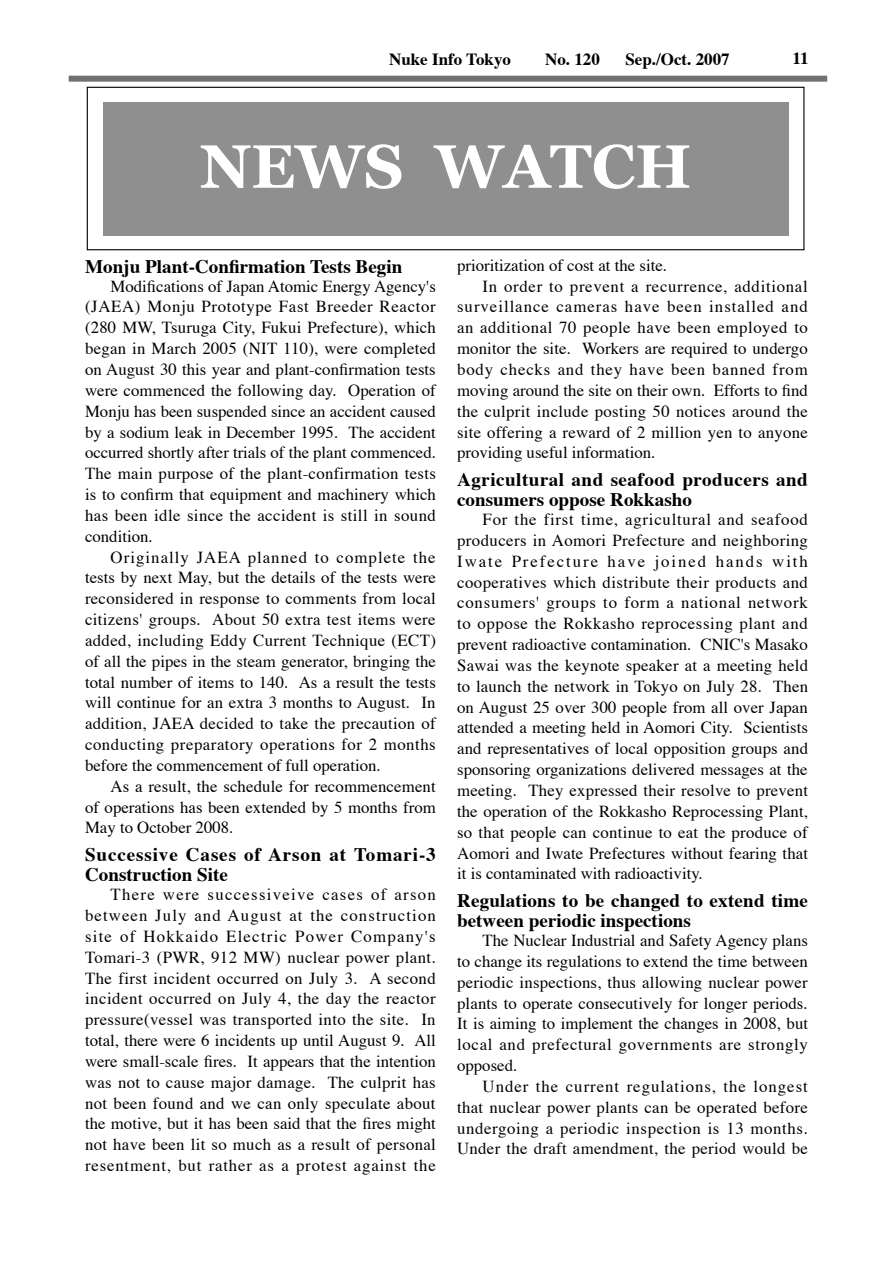
<style>
.page{position:relative;width:893px;height:1263px;background:#fff}
.page>*{position:absolute;margin:0;border:0;box-sizing:border-box;transform-origin:0 0}
.t1{font:700 61.05px "Georgia";color:#fff}
.t2{font:700 19.2px/20.9px "Times";color:#000}
.t3{font:700 19.2px/20.9px "Times";letter-spacing:.025em;color:#000}
.t4{font:700 19.2px/20.9px "Times";letter-spacing:.045em;color:#000}
.t5{font:700 16.95px "Times";color:#000}
.t6{font:16.8px/20.9px "Times";letter-spacing:.02em;color:#000;text-align:justify}
.t7{font:16.8px "Times";color:#000}
.t8{font:16.8px "Times";letter-spacing:.06em;color:#000}
.t9{font:16.8px "Times";letter-spacing:.04em;color:#000}
.t10{font:16.8px "Times";letter-spacing:.05em;color:#000}
</style>
<div class="page">
<div style="left:69px;top:76px;width:758px;height:6px;background:#727172"></div>
<div style="left:87px;top:87px;width:717px;height:163px;border:1px solid #000"></div>
<div style="left:103px;top:102px;width:685px;height:133px;background:#8f8f8f"></div>
<p class="t5" style="left:389px;top:48px;width:123px">Nuke Info Tokyo</p>
<p class="t5" style="left:545px;top:48px;width:56px">No. 120</p>
<p class="t5" style="left:625px;top:48px;width:106px">Sep./Oct. 2007</p>
<p class="t5" style="left:792px;top:47px;width:18px">11</p>
<h1 class="t1" style="left:200px;top:132px;width:493px">NEWS WATCH</h1>
<p class="t2" style="left:85px;top:257px;width:319px">Monju Plant-Confirmation Tests Begin</p>
<p class="t6" style="left:85px;top:277px;width:352px;text-indent:26px">Modifications of Japan Atomic Energy Agency's (JAEA) Monju Prototype Fast Breeder Reactor (280 MW, Tsuruga City, Fukui Prefecture), which began in March 2005 (NIT 110), were completed on August 30 this year and plant-confirmation tests were commenced the following day. Operation of Monju has been suspended since an accident caused by a sodium leak in December 1995. The accident occurred shortly after trials of the plant commenced.<br>The main purpose of the plant-confirmation tests is to confirm that equipment and machinery which has been idle since the accident is still in sound condition.</p>
<p class="t6" style="left:85px;top:547px;width:352px;text-indent:26px">Originally JAEA planned to complete the tests by next May, but the details of the tests were reconsidered in response to comments from local citizens' groups. About 50 extra test items were added, including Eddy Current Technique (ECT) of all the pipes in the steam generator, bringing the total number of items to 140. As a result the tests will continue for an extra 3 months to August. In addition, JAEA decided to take the precaution of conducting preparatory operations for 2 months before the commencement of full operation.</p>
<p class="t6" style="left:85px;top:777px;width:352px;text-indent:26px">As a result, the schedule for recommencement of operations has been extended by 5 months from May to October 2008.</p>
<p class="t4" style="left:85px;top:844px;width:351px">Successive Cases of Arson at Tomari-3<br>Construction Site</p>
<p class="t6" style="left:85px;top:885px;width:352px;text-indent:26px">There were successiveive cases of arson between July and August at the construction site of Hokkaido Electric Power Company's Tomari-3 (PWR, 912 MW) nuclear power plant.<br>The first incident occurred on July 3. A second incident occurred on July 4, the day the reactor pressure(vessel was transported into the site. In total, there were 6 incidents up until August 9. All were small-scale fires. It appears that the intention was not to cause major damage. The culprit has not been found and we can only speculate about the motive, but it has been said that the fires might not have been lit so much as a result of personal resentment, but rather as a protest against the</p>
<p class="t7" style="left:457px;top:255px;width:211px">prioritization of cost at the site.</p>
<p class="t9" style="left:483px;top:275px;width:327px">In order to prevent a recurrence, additional</p>
<p class="t8" style="left:457px;top:296px;width:352px">surveillance cameras have been installed and</p>
<p class="t6" style="left:457px;top:318px;width:352px">an additional 70 people have been employed to</p>
<p class="t6" style="left:457px;top:339px;width:352px">monitor the site. Workers are required to undergo</p>
<p class="t10" style="left:457px;top:359px;width:352px">body checks and they have been banned from</p>
<p class="t7" style="left:457px;top:380px;width:352px">moving around the site on their own. Efforts to find</p>
<p class="t6" style="left:457px;top:402px;width:352px">the culprit include posting 50 notices around the</p>
<p class="t6" style="left:457px;top:422px;width:352px">site offering a reward of 2 million yen to anyone</p>
<p class="t7" style="left:457px;top:442px;width:200px">providing useful information.</p>
<p class="t3" style="left:457px;top:469px;width:352px">Agricultural and seafood producers and consumers oppose Rokkasho</p>
<p class="t6" style="left:457px;top:510px;width:352px;text-indent:26px">For the first time, agricultural and seafood producers in Aomori Prefecture and neighboring Iwate Prefecture have joined hands with cooperatives which distribute their products and consumers' groups to form a national network to oppose the Rokkasho reprocessing plant and prevent radioactive contamination. CNIC's Masako Sawai was the keynote speaker at a meeting held to launch the network in Tokyo on July 28. Then on August 25 over 300 people from all over Japan attended a meeting held in Aomori City. Scientists and representatives of local opposition groups and sponsoring organizations delivered messages at the meeting. They expressed their resolve to prevent the operation of the Rokkasho Reprocessing Plant, so that people can continue to eat the produce of Aomori and Iwate Prefectures without fearing that it is contaminated with radioactivity.</p>
<p class="t2" style="left:457px;top:890px;width:352px">Regulations to be changed to extend time between periodic inspections</p>
<p class="t6" style="left:457px;top:931px;width:352px;text-indent:26px">The Nuclear Industrial and Safety Agency plans to change its regulations to extend the time between periodic inspections, thus allowing nuclear power plants to operate consecutively for longer periods.<br>It is aiming to implement the changes in 2008, but local and prefectural governments are strongly opposed.</p>
<p class="t6" style="left:457px;top:1077px;width:352px;text-indent:26px">Under the current regulations, the longest that nuclear power plants can be operated before undergoing a periodic inspection is 13 months.<br>Under the draft amendment, the period would be</p>
</div>
